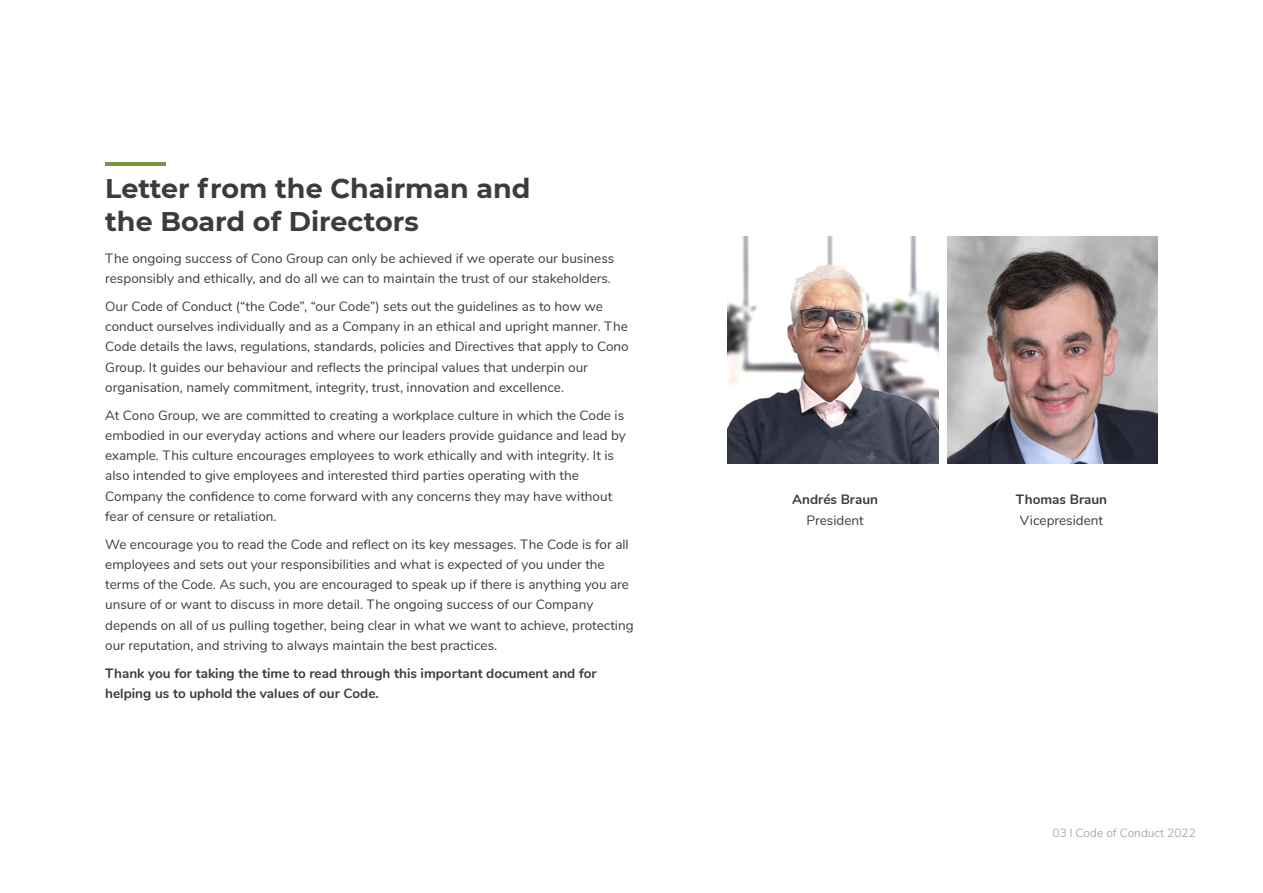
<style>
.page{position:relative;width:1263px;height:893px;background:#fff}
.page>*{position:absolute;margin:0;border:0;box-sizing:border-box;transform-origin:0 0}
.t1{font:700 27px/33px "Montserrat";color:#3c3c3c}
.t2{font:13.5px/20.2px "Nunito";color:#3c3c3c}
.t3{font:700 13.5px/20.2px "Nunito";color:#3c3c3c}
.t4{font:300 12px "Nunito";color:#999}
</style>
<div class="page">
<img style="left:727px;top:236px;width:211px;height:227px">
<hr style="left:105px;top:163px;width:60px;height:3px;background:#72983f">
<img style="left:947px;top:237px;width:211px;height:227px">
<h1 class="t1" style="left:105px;top:170px;width:427px">Letter from the Chairman and the Board of Directors</h1>
<p class="t2" style="left:105px;top:247px;width:511px">The ongoing success of Cono Group can only be achieved if we operate our business responsibly and ethically, and do all we can to maintain the trust of our stakeholders.</p>
<p class="t2" style="left:105px;top:295px;width:525px">Our Code of Conduct (“the Code”, “our Code”) sets out the guidelines as to how we conduct ourselves individually and as a Company in an ethical and upright manner. The Code details the laws, regulations, standards, policies and Directives that apply to Cono Group. It guides our behaviour and reflects the principal values that underpin our organisation, namely commitment, integrity, trust, innovation and excellence.</p>
<p class="t2" style="left:105px;top:404px;width:522px">At Cono Group, we are committed to creating a workplace culture in which the Code is embodied in our everyday actions and where our leaders provide guidance and lead by example. This culture encourages employees to work ethically and with integrity. It is also intended to give employees and interested third parties operating with the Company the confidence to come forward with any concerns they may have without fear of censure or retaliation.</p>
<p class="t2" style="left:105px;top:533px;width:530px">We encourage you to read the Code and reflect on its key messages. The Code is for all employees and sets out your responsibilities and what is expected of you under the terms of the Code. As such, you are encouraged to speak up if there is anything you are unsure of or want to discuss in more detail. The ongoing success of our Company depends on all of us pulling together, being clear in what we want to achieve, protecting our reputation, and striving to always maintain the best practices.</p>
<p class="t3" style="left:105px;top:662px;width:493px">Thank you for taking the time to read through this important document and for helping us to uphold the values of our Code.</p>
<p class="t3" style="left:792px;top:489px;width:87px">Andrés Braun</p>
<p class="t2" style="left:806px;top:510px;width:59px">President</p>
<p class="t3" style="left:1016px;top:489px;width:93px">Thomas Braun</p>
<p class="t2" style="left:1020px;top:510px;width:85px">Vicepresident</p>
<p class="t4" style="left:1052px;top:824px;width:145px">03 l Code of Conduct 2022</p>
</div>
